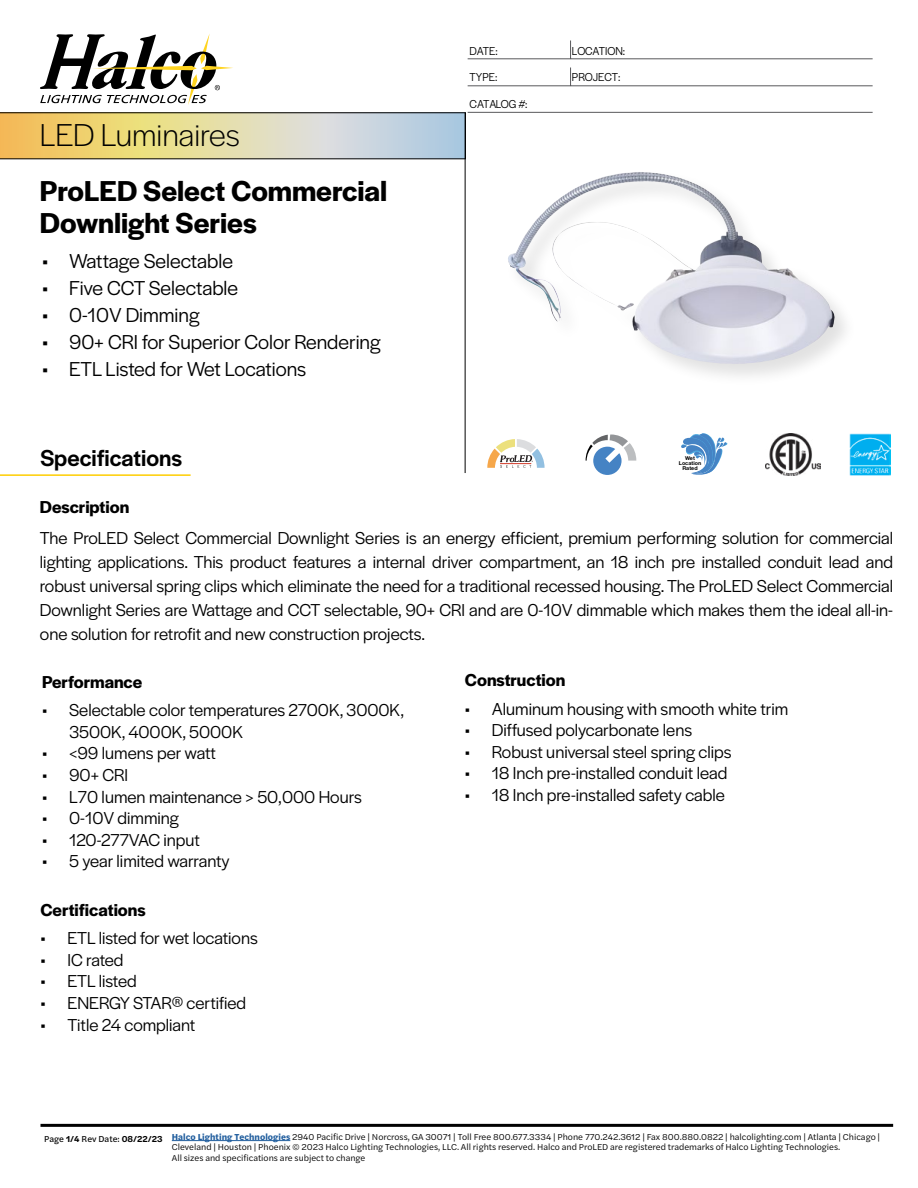
<style>
.page{position:relative;width:918px;height:1188px;background:#fff}
.page>*{position:absolute;margin:0;border:0;box-sizing:border-box;transform-origin:0 0}
.t1{font:300 33px "Halyard Display";color:#000}
.t2{font:600 30px/31.5px "Halyard Display";color:#000}
.t3{font:500 24px "Halyard Display";color:#000}
.t4{font:21px "Halyard Display";color:#000}
.t5{font:18px/24px "Halyard Display";color:#000;text-align:justify}
.t6{font:600 18px "Halyard Display";color:#000}
.t7{font:12px "Halyard Display";color:#000;scale:.95 1}
.t8{font:12px "Halyard Display";letter-spacing:-.02em;color:#000;scale:.95 1}
.t9{font:9px/10.8px "Halyard Text";color:#000}
.t10{font:9px "Halyard Text";color:#000}
.t11{font:700 5.25px/4.9px "Helvetica Neue LT Std";color:#000;text-align:center}
.s1{font-weight:600}
.s2{font-weight:700;color:#215e9e}
</style>
<div class="page">
<svg style="left:0;top:113px;width:465px;height:46px;background:#d9d1a4"></svg>
<hr style="left:465px;top:113px;width:1px;height:360px;background:#000">
<svg style="left:40px;top:34px;width:193px;height:71px"></svg>
<hr style="left:0;top:474px;width:191px;height:2px;background:#fecd00">
<hr style="left:172px;top:1140px;width:118px;height:1px;background:#215e9e">
<hr style="left:40px;top:1124px;width:853px;height:3px;background:#000">
<hr style="left:468px;top:59px;width:405px;height:1px;background:#59595c">
<svg style="left:570px;top:41px;width:1px;height:18px"></svg>
<hr style="left:468px;top:86px;width:405px;height:1px;background:#59595c">
<svg style="left:570px;top:68px;width:1px;height:18px"></svg>
<hr style="left:468px;top:112px;width:405px;height:1px;background:#59595c">
<div style="left:505px;top:168px;width:352px;height:219px;background:#000;opacity:.12"></div>
<img style="left:507px;top:172px;width:221px;height:150px">
<svg style="left:487px;top:440px;width:58px;height:28px"></svg>
<svg style="left:586px;top:435px;width:50px;height:40px"></svg>
<img style="left:849px;top:433px;width:42px;height:43px">
<img style="left:765px;top:433px;width:56px;height:42px">
<svg style="left:681px;top:433px;width:46px;height:42px"></svg>
<p class="t1" style="left:40px;top:112px;width:201px">LED Luminaires</p>
<p class="t2" style="left:40px;top:174px;width:349px">ProLED Select Commercial<br>Downlight Series</p>
<p class="t4" style="left:42px;top:246px;width:192px">• Wattage Selectable</p>
<p class="t4" style="left:42px;top:273px;width:198px">• Five CCT Selectable</p>
<p class="t4" style="left:42px;top:300px;width:159px">• 0-10V Dimming</p>
<p class="t4" style="left:42px;top:327px;width:340px">• 90+ CRI for Superior Color Rendering</p>
<p class="t4" style="left:42px;top:354px;width:266px">• ETL Listed for Wet Locations</p>
<p class="t7" style="left:470px;top:42px;width:31px">DATE:</p>
<p class="t7" style="left:572px;top:42px;width:58px">LOCATION:</p>
<p class="t7" style="left:470px;top:69px;width:31px">TYPE:</p>
<p class="t7" style="left:572px;top:69px;width:53px">PROJECT:</p>
<p class="t8" style="left:470px;top:95px;width:63px">CATALOG #:</p>
<p class="t3" style="left:40px;top:441px;width:143px">Specifications</p>
<p class="t6" style="left:40px;top:495px;width:91px">Description</p>
<p class="t5" style="left:40px;top:525px;width:855px">The ProLED Select Commercial Downlight Series is an energy efficient, premium performing solution for commercial lighting applications. This product features a internal driver compartment, an 18 inch pre installed conduit lead and robust universal spring clips which eliminate the need for a traditional recessed housing. The ProLED Select Commercial Downlight Series are Wattage and CCT selectable, 90+ CRI and are 0-10V dimmable which makes them the ideal all-in&shy;one solution for retrofit and new construction projects.</p>
<p class="t11" style="left:679px;top:456px;width:24px">Wet<br>Location<br>Rated</p>
<p class="t6" style="left:42px;top:669px;width:102px">Performance</p>
<p class="t5" style="left:69px;top:698px;width:336px;line-height:21.6px;text-indent:-27px">• Selectable color temperatures 2700K, 3000K,<br>3500K, 4000K, 5000K</p>
<p class="t5" style="left:42px;top:740px;width:175px">• &lt;99 lumens per watt</p>
<p class="t5" style="left:42px;top:762px;width:88px">• 90+ CRI</p>
<p class="t5" style="left:42px;top:784px;width:321px">• L70 lumen maintenance &gt; 50,000 Hours</p>
<p class="t5" style="left:42px;top:805px;width:138px">• 0-10V dimming</p>
<p class="t5" style="left:42px;top:827px;width:159px">• 120-277VAC input</p>
<p class="t5" style="left:42px;top:848px;width:189px">• 5 year limited warranty</p>
<p class="t6" style="left:40px;top:897px;width:107px">Certifications</p>
<p class="t5" style="left:40px;top:925px;width:219px">• ETL listed for wet locations</p>
<p class="t5" style="left:40px;top:947px;width:85px">• IC rated</p>
<p class="t5" style="left:40px;top:968px;width:98px">• ETL listed</p>
<p class="t5" style="left:40px;top:990px;width:207px">• ENERGY STAR® certified</p>
<p class="t5" style="left:40px;top:1012px;width:156px">• Title 24 compliant</p>
<p class="t6" style="left:465px;top:667px;width:102px">Construction</p>
<p class="t5" style="left:465px;top:696px;width:325px">• Aluminum housing with smooth white trim</p>
<p class="t5" style="left:465px;top:717px;width:229px">• Diffused polycarbonate lens</p>
<p class="t5" style="left:465px;top:739px;width:268px">• Robust universal steel spring clips</p>
<p class="t5" style="left:465px;top:760px;width:264px">• 18 Inch pre-installed conduit lead</p>
<p class="t5" style="left:465px;top:782px;width:262px">• 18 Inch pre-installed safety cable</p>
<p class="t10" style="left:44px;top:1132px;width:120px">Page <span class="s1">1/4</span> Rev Date: <span class="s1">08/22/23</span></p>
<p class="t9" style="left:172px;top:1131px;width:710px"><span class="s2">Halco Lighting Technologies</span> 2940 Pacific Drive | Norcross, GA 30071 | Toll Free 800.677.3334 | Phone 770.242.3612 | Fax 800.880.0822 | halcolighting.com | Atlanta | Chicago |<br>Cleveland | Houston | Phoenix © 2023 Halco Lighting Technologies, LLC. All rights reserved. Halco and ProLED are registered trademarks of Halco Lighting Technologies.<br>All sizes and specifications are subject to change</p>
</div>
